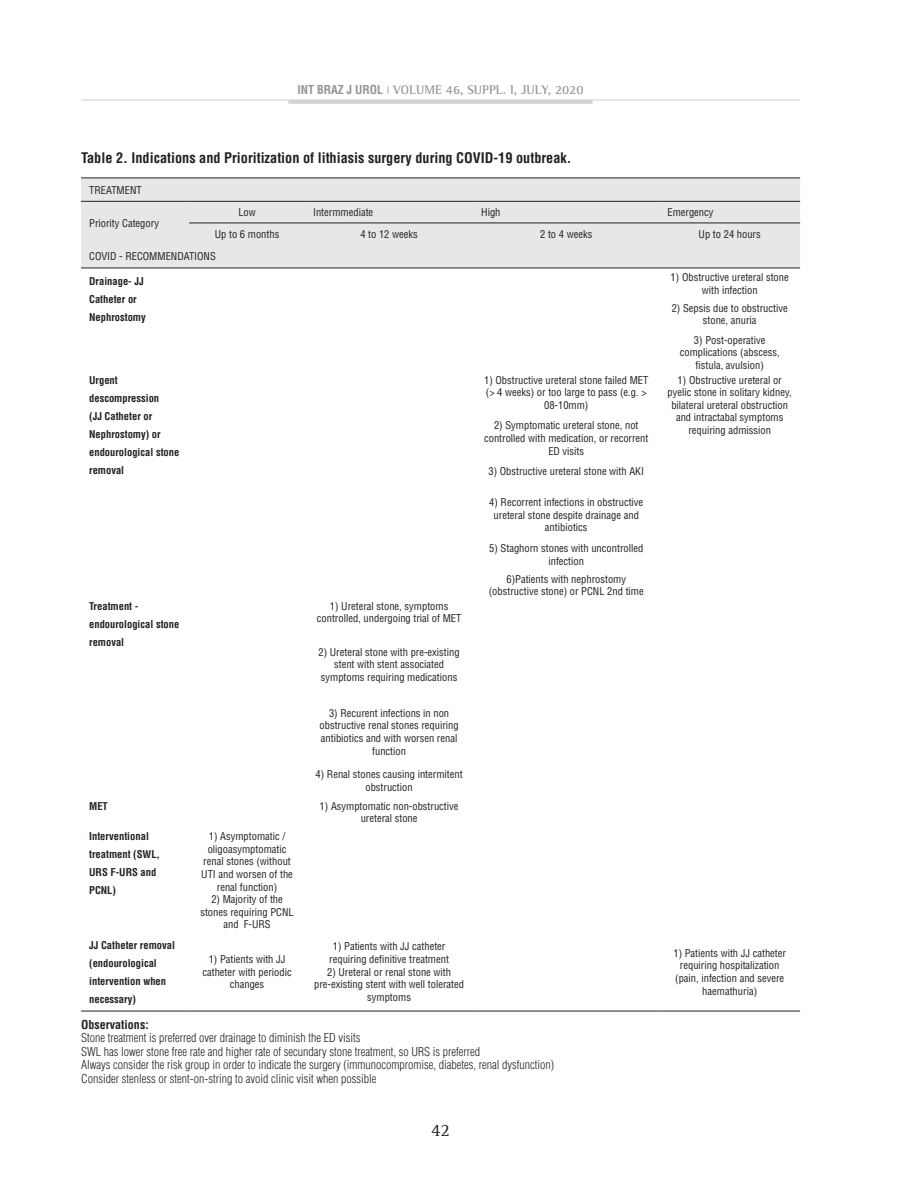
<style>
.page{position:relative;width:898px;height:1200px;background:#fff}
.page>*{position:absolute;margin:0;border:0;box-sizing:border-box;transform-origin:0 0}
.t1{font:18px "Rotis Serif";color:#231f20}
.TITULO_TABELAS_E_FIG{font:700 condensed 14.25px "Helvetica";color:#231f20}
.t2{font:700 12.75px "Rotis Semi Serif";color:#939598}
.LEG_TABELAS_E_FIGURA{font:300 condensed 12px "Helvetica";color:#231f20}
.LEG_TABELAS_E_FIGURA-2{font:700 condensed 12px "Helvetica";color:#231f20}
.TABELA_TEXTO{font:condensed 10.5px/12.6px "Helvetica";color:#231f20;text-align:center}
.TABELA_TEXTO-2{font:700 condensed 10.5px/18px "Helvetica";color:#231f20}
.s1{font-family:"Helvetica";font-stretch:condensed;font-size:12px}
</style>
<div class="page">
<hr style="left:81px;top:99px;width:718px;height:2px;background:#dcdddf">
<hr style="left:288px;top:100px;width:304px;height:4px;background:#d1d2d4">
<div style="left:81px;top:178px;width:718px;height:89px;background:#e6e7e9"></div>
<hr style="left:81px;top:177px;width:108px;height:1px;background:#231f20">
<hr style="left:189px;top:177px;width:116px;height:1px;background:#231f20">
<hr style="left:305px;top:177px;width:168px;height:1px;background:#231f20">
<hr style="left:473px;top:177px;width:186px;height:1px;background:#231f20">
<hr style="left:659px;top:177px;width:140px;height:1px;background:#231f20">
<hr style="left:81px;top:201px;width:108px;height:1px;background:#231f20">
<hr style="left:189px;top:201px;width:116px;height:1px;background:#231f20">
<hr style="left:305px;top:201px;width:168px;height:1px;background:#231f20">
<hr style="left:473px;top:201px;width:186px;height:1px;background:#231f20">
<hr style="left:659px;top:201px;width:140px;height:1px;background:#231f20">
<hr style="left:189px;top:222px;width:116px;height:1px;background:#231f20">
<hr style="left:305px;top:222px;width:168px;height:1px;background:#231f20">
<hr style="left:473px;top:222px;width:186px;height:1px;background:#231f20">
<hr style="left:659px;top:222px;width:140px;height:1px;background:#231f20">
<hr style="left:81px;top:267px;width:108px;height:1px;background:#231f20">
<hr style="left:189px;top:267px;width:116px;height:1px;background:#231f20">
<hr style="left:305px;top:267px;width:168px;height:1px;background:#231f20">
<hr style="left:473px;top:267px;width:186px;height:1px;background:#231f20">
<hr style="left:659px;top:267px;width:140px;height:1px;background:#231f20">
<hr style="left:81px;top:1010px;width:108px;height:1px;background:#231f20">
<hr style="left:189px;top:1010px;width:116px;height:1px;background:#231f20">
<hr style="left:305px;top:1010px;width:168px;height:1px;background:#231f20">
<hr style="left:473px;top:1010px;width:186px;height:1px;background:#231f20">
<hr style="left:659px;top:1010px;width:140px;height:1px;background:#231f20">
<p class="t2" style="left:297px;top:82px;width:287px"><span class="s1">INT BRAZ J UROL</span> <sup>|</sup> VOLUME 46, SUPPL. I, JULY, 2020</p>
<p class="TITULO_TABELAS_E_FIG" style="left:81px;top:149px;width:492px">Table 2. Indications and Prioritization of lithiasis surgery during COVID-19 outbreak.</p>
<p class="TABELA_TEXTO" style="left:89px;top:183px;width:54px">TREATMENT</p>
<p class="TABELA_TEXTO" style="left:89px;top:217px;width:71px">Priority Category</p>
<p class="TABELA_TEXTO" style="left:238px;top:206px;width:19px">Low</p>
<p class="TABELA_TEXTO" style="left:313px;top:206px;width:62px">Intermmediate</p>
<p class="TABELA_TEXTO" style="left:481px;top:206px;width:21px">High</p>
<p class="TABELA_TEXTO" style="left:667px;top:206px;width:48px">Emergency</p>
<p class="TABELA_TEXTO" style="left:215px;top:228px;width:66px">Up to 6 months</p>
<p class="TABELA_TEXTO" style="left:360px;top:228px;width:59px">4 to 12 weeks</p>
<p class="TABELA_TEXTO" style="left:540px;top:228px;width:54px">2 to 4 weeks</p>
<p class="TABELA_TEXTO" style="left:698px;top:228px;width:64px">Up to 24 hours</p>
<p class="TABELA_TEXTO" style="left:89px;top:250px;width:128px">COVID - RECOMMENDATIONS</p>
<p class="TABELA_TEXTO-2" style="left:89px;top:272px;width:58px">Drainage- JJ<br>Catheter or<br>Nephrostomy</p>
<p class="TABELA_TEXTO" style="left:670px;top:271px;width:120px">1) Obstructive ureteral stone with infection</p>
<p class="TABELA_TEXTO" style="left:671px;top:301px;width:118px">2) Sepsis due to obstructive stone, anuria</p>
<p class="TABELA_TEXTO" style="left:679px;top:333px;width:101px">3) Post-operative complications (abscess, fistula, avulsion)</p>
<p class="TABELA_TEXTO-2" style="left:89px;top:370px;width:92px">Urgent descompression<br>(JJ Catheter or<br>Nephrostomy) or endourological stone removal</p>
<p class="TABELA_TEXTO" style="left:484px;top:373px;width:166px">1) Obstructive ureteral stone failed MET (&gt; 4 weeks) or too large to pass (e.g. &gt;<br>08-10mm)</p>
<p class="TABELA_TEXTO" style="left:667px;top:373px;width:126px">1) Obstructive ureteral or pyelic stone in solitary kidney, bilateral ureteral obstruction and intractabal symptoms requiring admission</p>
<p class="TABELA_TEXTO" style="left:484px;top:419px;width:166px">2) Symptomatic ureteral stone, not controlled with medication, or recorrent<br>ED visits</p>
<p class="TABELA_TEXTO" style="left:488px;top:465px;width:157px">3) Obstructive ureteral stone with AKI</p>
<p class="TABELA_TEXTO" style="left:489px;top:495px;width:155px">4) Recorrent infections in obstructive ureteral stone despite drainage and antibiotics</p>
<p class="TABELA_TEXTO" style="left:489px;top:541px;width:155px">5) Staghorn stones with uncontrolled infection</p>
<p class="TABELA_TEXTO" style="left:488px;top:572px;width:156px">6)Patients with nephrostomy (obstructive stone) or PCNL 2nd time</p>
<p class="TABELA_TEXTO-2" style="left:89px;top:596px;width:92px">Treatment - endourological stone removal</p>
<p class="TABELA_TEXTO" style="left:317px;top:599px;width:146px">1) Ureteral stone, symptoms controlled, undergoing trial of MET</p>
<p class="TABELA_TEXTO" style="left:318px;top:645px;width:143px">2) Ureteral stone with pre-existing stent with stent associated symptoms requiring medications</p>
<p class="TABELA_TEXTO" style="left:319px;top:706px;width:141px">3) Recurent infections in non obstructive renal stones requiring antibiotics and with worsen renal function</p>
<p class="TABELA_TEXTO" style="left:315px;top:767px;width:148px">4) Renal stones causing intermitent obstruction</p>
<p class="TABELA_TEXTO-2" style="left:89px;top:796px;width:20px">MET</p>
<p class="TABELA_TEXTO" style="left:319px;top:799px;width:140px">1) Asymptomatic non-obstructive ureteral stone</p>
<p class="TABELA_TEXTO-2" style="left:89px;top:827px;width:72px">Interventional treatment (SWL,<br>URS F-URS and<br>PCNL)</p>
<p class="TABELA_TEXTO" style="left:201px;top:829px;width:93px">1) Asymptomatic / oligoasymptomatic renal stones (without<br>UTI and worsen of the renal function)</p>
<p class="TABELA_TEXTO" style="left:200px;top:892px;width:95px">2) Majority of the stones requiring PCNL and F-URS</p>
<p class="TABELA_TEXTO-2" style="left:89px;top:935px;width:87px">JJ Catheter removal (endourological intervention when necessary)</p>
<p class="TABELA_TEXTO" style="left:329px;top:939px;width:121px">1) Patients with JJ catheter requiring definitive treatment</p>
<p class="TABELA_TEXTO" style="left:314px;top:965px;width:151px">2) Ureteral or renal stone with pre-existing stent with well tolerated symptoms</p>
<p class="TABELA_TEXTO" style="left:202px;top:952px;width:91px">1) Patients with JJ catheter with periodic changes</p>
<p class="LEG_TABELAS_E_FIGURA-2" style="left:81px;top:1016px;width:69px">Observations:</p>
<p class="LEG_TABELAS_E_FIGURA" style="left:81px;top:1030px;width:281px">Stone treatment is preferred over drainage to diminish the ED visits</p>
<p class="LEG_TABELAS_E_FIGURA" style="left:81px;top:1043px;width:400px">SWL has lower stone free rate and higher rate of secundary stone treatment, so URS is preferred</p>
<p class="LEG_TABELAS_E_FIGURA" style="left:81px;top:1057px;width:474px">Always consider the risk group in order to indicate the surgery (immunocompromise, diabetes, renal dysfunction)</p>
<p class="LEG_TABELAS_E_FIGURA" style="left:81px;top:1070px;width:297px">Consider stenless or stent-on-string to avoid clinic visit when possible</p>
<h1 class="t1" style="left:431px;top:1119px;width:20px">42</h1>
<p class="TABELA_TEXTO" style="left:673px;top:946px;width:114px">1) Patients with JJ catheter requiring hospitalization (pain, infection and severe haemathuria)</p>
</div>
